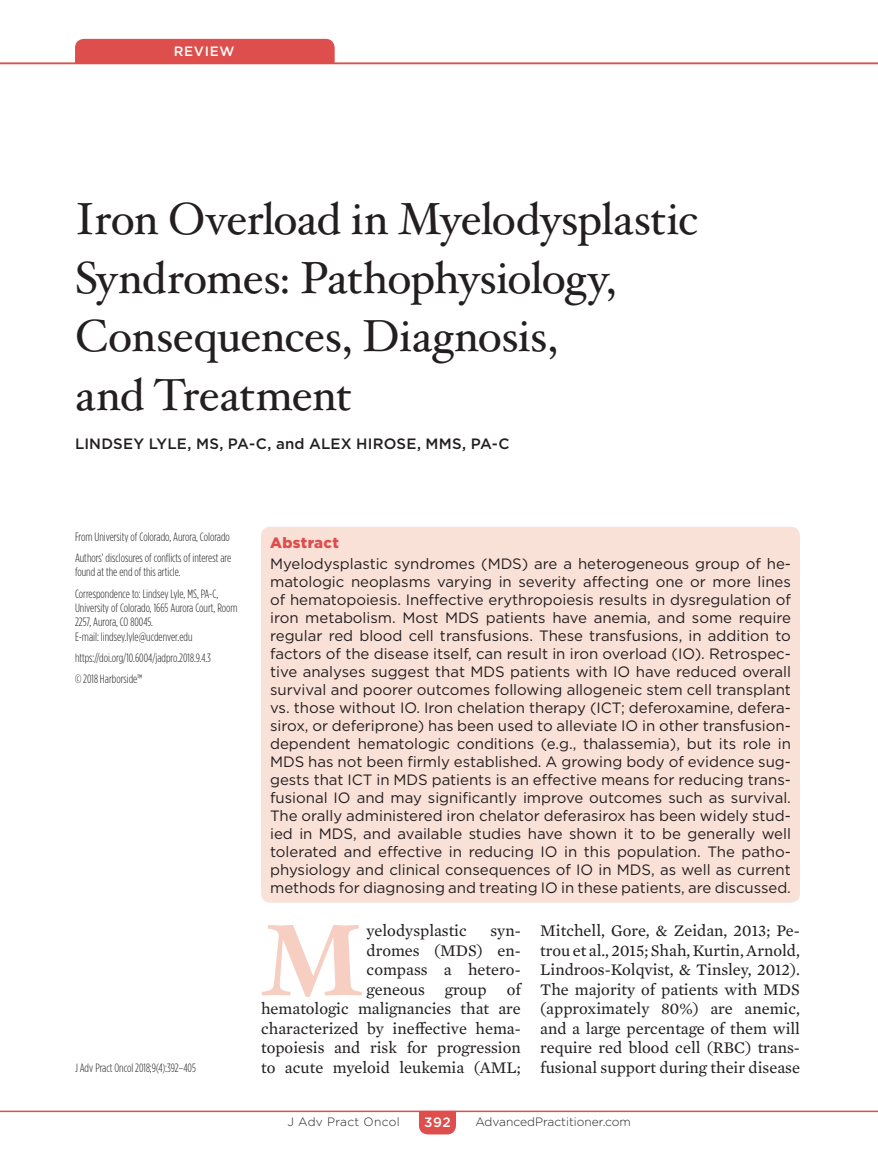
<style>
.page{position:relative;width:878px;height:1175px;background:#fff}
.page>*{position:absolute;margin:0;border:0;box-sizing:border-box;transform-origin:0 0}
.Body_txt___Drop_cap{font:700 101.25px "Hoefler Txt";color:#f6cec2}
.t1{font:45px/58.5px "Hoefler Txt";letter-spacing:-.015em;color:#231f20}
.Body_txt___Drop_cap-2{font:16.5px/19.5px "Mercury Text G2";color:#231f20;text-align:right}
.Abstract{font:15px/18px "Gotham";color:#231f20;text-align:justify}
.Author{font:500 15px "Gotham";letter-spacing:.015em;color:#231f20}
.Abstract_Title{font:900 15px "Gotham";letter-spacing:.025em;color:#dd4e4c}
.t2{font:500 13.5px "Gotham";letter-spacing:.05em;color:#fff}
.Correspondence_to{font:300 12px/14.4px "Gotham Condensed";color:#231f20}
.Affiliation{font:300 12px/14.4px "Gotham Condensed";color:#231f20}
.t3{font:300 12px "Gotham";color:#231f20}
.t4{font:300 12px "Gotham";letter-spacing:.025em;color:#231f20}
</style>
<div class="page">
<hr style="left:0;top:1110px;width:878px;height:2px;background:#dd4e4c">
<svg style="left:419px;top:1110px;width:37px;height:24px"></svg>
<hr style="left:0;top:63px;width:878px;height:1px;background:#dd4e4c">
<div style="left:75px;top:39px;width:259px;height:24px;background:#dd4e4c"></div>
<div style="left:261px;top:526px;width:539px;height:376px;background:#fae1d8;border-radius:9px"></div>
<p class="t2" style="left:174px;top:43px;width:62px">REVIEW</p>
<p class="t1" style="left:75px;top:189px;width:625px">Iron Overload in Myelodysplastic<br>Syndromes: Pathophysiology,<br>Consequences, Diagnosis,<br>and Treatment</p>
<p class="Author" style="left:75px;top:433px;width:436px">LINDSEY LYLE, MS, PA-C, and ALEX HIROSE, MMS, PA-C</p>
<p class="Affiliation" style="left:75px;top:529px;width:156px">From University of Colorado, Aurora, Colorado</p>
<p class="Affiliation" style="left:75px;top:550px;width:158px">Authors’ disclosures of conflicts of interest are found at the end of this article.</p>
<p class="Correspondence_to" style="left:75px;top:586px;width:164px">Correspondence to: Lindsey Lyle, MS, PA-C, University of Colorado, 1665 Aurora Court, Room 2257, Aurora, CO 80045.<br>E-mail: lindsey.lyle@ucdenver.edu</p>
<p class="Correspondence_to" style="left:75px;top:650px;width:137px">https://doi.org/10.6004/jadpro.2018.9.4.3</p>
<p class="Correspondence_to" style="left:75px;top:671px;width:69px">© 2018 Harborside™</p>
<p class="Correspondence_to" style="left:75px;top:1060px;width:122px">J Adv Pract Oncol 2018;9(4):392–405</p>
<p class="Abstract_Title" style="left:270px;top:532px;width:70px">Abstract</p>
<p class="Abstract" style="left:270px;top:554px;width:522px">Myelodysplastic syndromes (MDS) are a heterogeneous group of he&shy;matologic neoplasms varying in severity affecting one or more lines of hematopoiesis. Ineffective erythropoiesis results in dysregulation of iron metabolism. Most MDS patients have anemia, and some require regular red blood cell transfusions. These transfusions, in addition to factors of the disease itself, can result in iron overload (IO). Retrospec&shy;tive analyses suggest that MDS patients with IO have reduced overall survival and poorer outcomes following allogeneic stem cell transplant vs. those without IO. Iron chelation therapy (ICT; deferoxamine, defera&shy;sirox, or deferiprone) has been used to alleviate IO in other transfusion&shy;dependent hematologic conditions (e.g., thalassemia), but its role in MDS has not been firmly established. A growing body of evidence sug&shy;gests that ICT in MDS patients is an effective means for reducing trans&shy;fusional IO and may significantly improve outcomes such as survival.<br>The orally administered iron chelator deferasirox has been widely stud&shy;ied in MDS, and available studies have shown it to be generally well tolerated and effective in reducing IO in this population. The patho&shy;physiology and clinical consequences of IO in MDS, as well as current methods for diagnosing and treating IO in these patients, are discussed.</p>
<p class="Body_txt___Drop_cap-2" style="left:261px;top:920px;width:261px">syn-<br>dromes (MDS) en-<br>compass a hetero-<br>geneous group of<br>hematologic malignancies that are characterized by ineffective hema&shy;topoiesis and risk for progression to acute myeloid leukemia (AML;</p>
<p class="Body_txt___Drop_cap-2" style="left:540px;top:920px;width:261px;text-align:justify">Mitchell, Gore, &amp; Zeidan, 2013; Pe&shy;trou et al., 2015; Shah, Kurtin, Arnold, Lindroos-Kolqvist, &amp; Tinsley, 2012).<br>The majority of patients with MDS (approximately 80%) are anemic, and a large percentage of them will require red blood cell (RBC) trans&shy;fusional support during their disease</p>
<p class="Body_txt___Drop_cap" style="left:261px;top:897px;width:104px">M</p>
<p class="Body_txt___Drop_cap-2" style="left:366px;top:920px;width:102px">yelodysplastic</p>
<p class="t4" style="left:287px;top:1114px;width:114px">J Adv Pract Oncol</p>
<p class="t2" style="left:424px;top:1113px;width:28px">392</p>
<p class="t3" style="left:475px;top:1114px;width:157px">AdvancedPractitioner.com</p>
</div>
